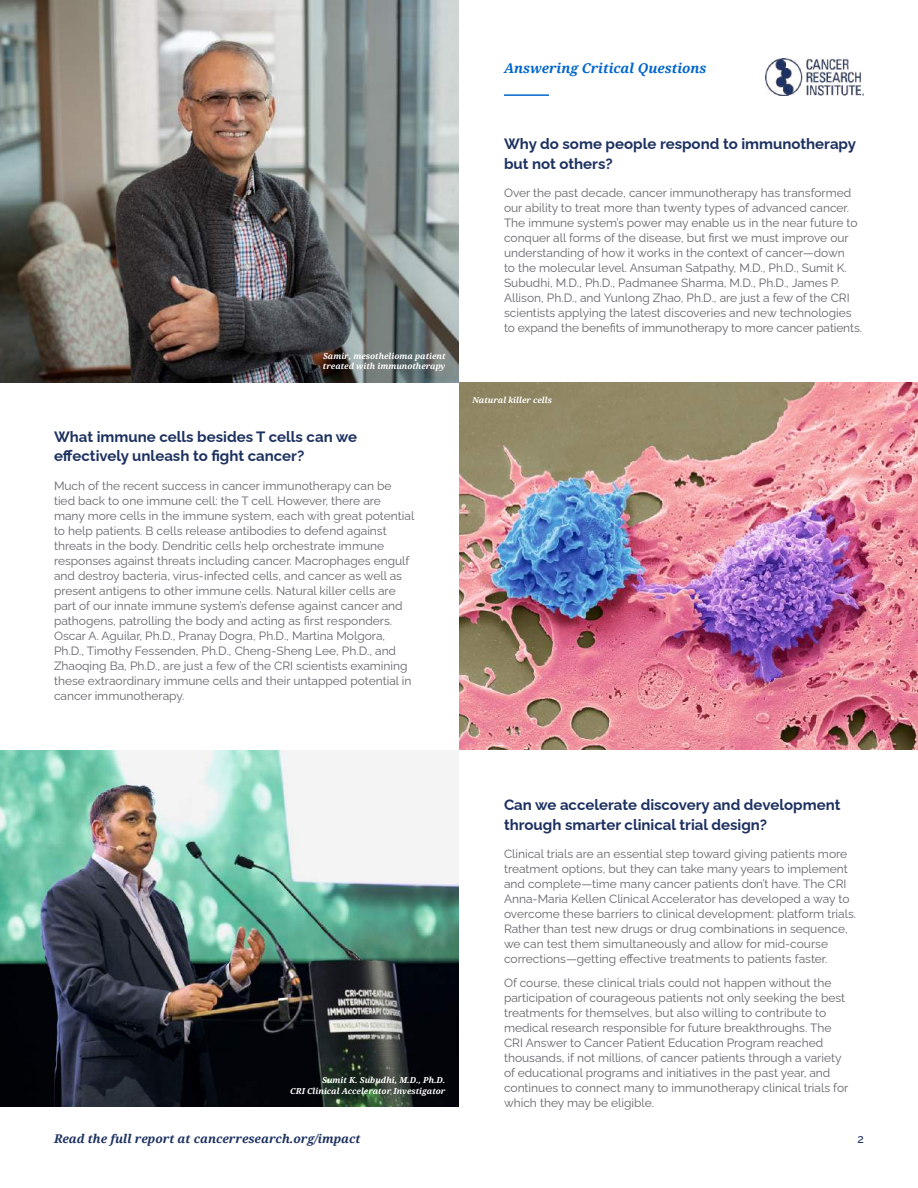
<style>
.page{position:relative;width:918px;height:1188px;background:#fff}
.page>*{position:absolute;margin:0;border:0;box-sizing:border-box;transform-origin:0 0}
.t1{font:700 15px/19.5px "Raleway";color:#1d3160}
.t2{font:italic 700 13.5px "Noto Serif";color:#06c}
.t3{font:12px/15px "Raleway";color:#63656a}
.t4{font:italic 700 12px "Noto Serif";color:#1d3160}
.t5{font:500 12px "Raleway";color:#1d3160}
.t6{font:italic 700 8.25px/10.5px "Noto Serif";color:#fff}
</style>
<div class="page">
<img style="left:765px;top:59px;width:99px;height:37px">
<img style="left:0;top:0;width:459px;height:382px">
<img style="left:459px;top:382px;width:459px;height:368px">
<img style="left:0;top:750px;width:459px;height:357px">
<hr style="left:504px;top:94px;width:45px;height:2px;background:#06c">
<p class="t2" style="left:504px;top:59px;width:204px">Answering Critical Questions</p>
<p class="t6" style="left:323px;top:350px;width:124px">Samir, mesothelioma patient treated with immunotherapy</p>
<p class="t1" style="left:54px;top:425px;width:305px">What immune cells besides T cells can we effectively unleash to fight cancer?</p>
<p class="t3" style="left:54px;top:477px;width:362px">Much of the recent success in cancer immunotherapy can be tied back to one immune cell: the T cell. However, there are many more cells in the immune system, each with great potential to help patients. B cells release antibodies to defend against threats in the body. Dendritic cells help orchestrate immune responses against threats including cancer. Macrophages engulf and destroy bacteria, virus-infected cells, and cancer as well as present antigens to other immune cells. Natural killer cells are part of our innate immune system’s defense against cancer and pathogens, patrolling the body and acting as first responders.<br>Oscar A. Aguilar, Ph.D., Pranay Dogra, Ph.D., Martina Molgora, Ph.D., Timothy Fessenden, Ph.D., Cheng-Sheng Lee, Ph.D., and Zhaoqing Ba, Ph.D., are just a few of the CRI scientists examining these extraordinary immune cells and their untapped potential in cancer immunotherapy.</p>
<p class="t1" style="left:504px;top:132px;width:354px">Why do some people respond to immunotherapy but not others?</p>
<p class="t3" style="left:504px;top:184px;width:359px">Over the past decade, cancer immunotherapy has transformed our ability to treat more than twenty types of advanced cancer.<br>The immune system’s power may enable us in the near future to conquer all forms of the disease, but first we must improve our understanding of how it works in the context of cancer—down<br>to the molecular level. Ansuman Satpathy, M.D., Ph.D., Sumit K.<br>Subudhi, M.D., Ph.D., Padmanee Sharma, M.D., Ph.D., James P.<br>Allison, Ph.D., and Yunlong Zhao, Ph.D., are just a few of the CRI scientists applying the latest discoveries and new technologies to expand the benefits of immunotherapy to more cancer patients.</p>
<p class="t6" style="left:472px;top:394px;width:81px">Natural killer cells</p>
<p class="t6" style="left:290px;top:1075px;width:157px;text-align:right">Sumit K. Subudhi, M.D., Ph.D.<br>CRI Clinical Accelerator Investigator</p>
<p class="t1" style="left:504px;top:793px;width:338px">Can we accelerate discovery and development through smarter clinical trial design?</p>
<p class="t3" style="left:504px;top:845px;width:354px">Clinical trials are an essential step toward giving patients more treatment options, but they can take many years to implement and complete—time many cancer patients don’t have. The CRI Anna-Maria Kellen Clinical Accelerator has developed a way to overcome these barriers to clinical development: platform trials.<br>Rather than test new drugs or drug combinations in sequence, we can test them simultaneously and allow for mid-course corrections—getting effective treatments to patients faster.</p>
<p class="t3" style="left:504px;top:974px;width:346px">Of course, these clinical trials could not happen without the participation of courageous patients not only seeking the best treatments for themselves, but also willing to contribute to medical research responsible for future breakthroughs. The CRI Answer to Cancer Patient Education Program reached thousands, if not millions, of cancer patients through a variety of educational programs and initiatives in the past year, and continues to connect many to immunotherapy clinical trials for which they may be eligible.</p>
<p class="t4" style="left:54px;top:1130px;width:308px">Read the full report at cancerresearch.org/impact</p>
<p class="t5" style="left:858px;top:1129px;width:8px">2</p>
</div>
